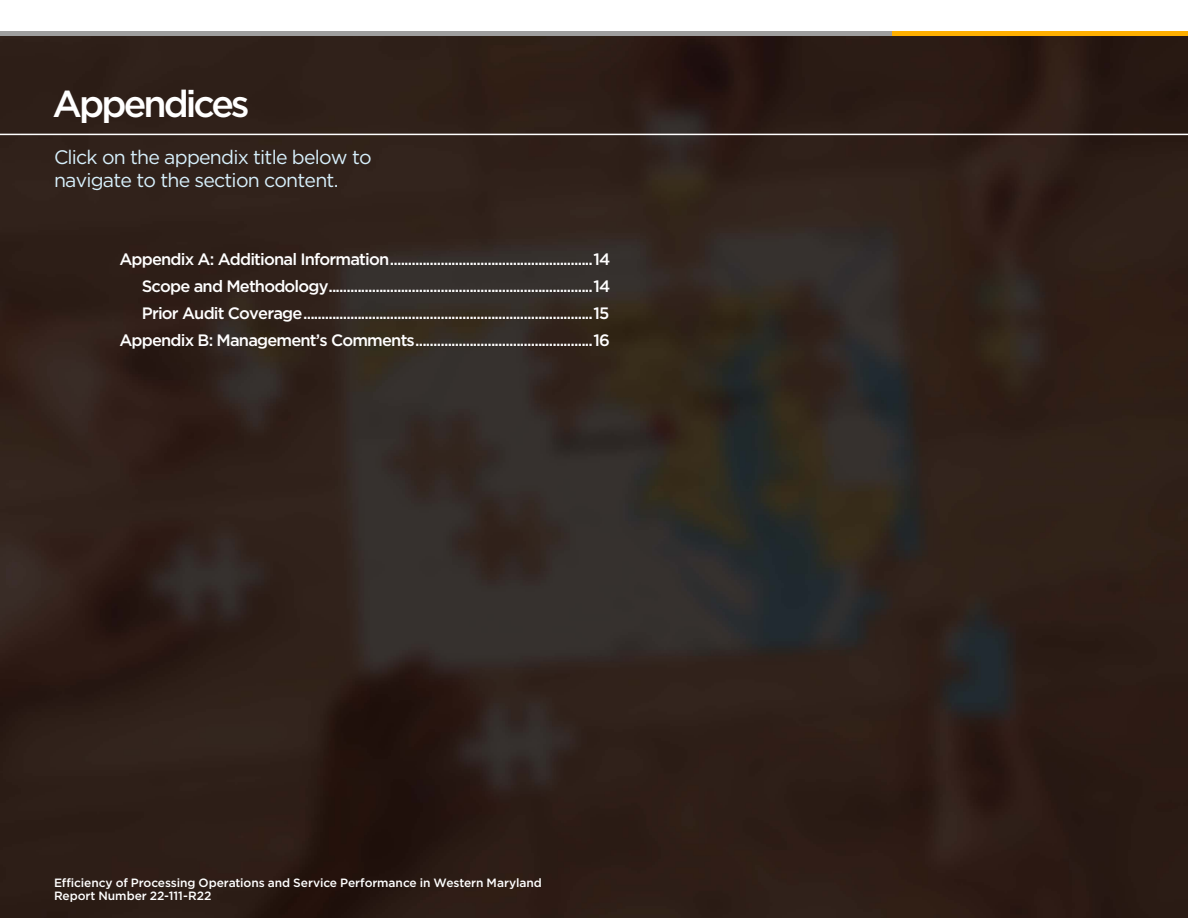
<style>
.page{position:relative;width:1188px;height:918px;background:#fff}
.page>*{position:absolute;margin:0;border:0;box-sizing:border-box;transform-origin:0 0}
.t1{font:500 37.5px "Gotham";letter-spacing:-.08em;color:#fff}
.t2{font:19.5px/23.4px "Gotham";letter-spacing:-.04em;color:#d7f0fc}
.t3{font:500 16.5px/27px "Gotham";letter-spacing:-.05em;color:#fff;text-align:right}
.t4{font:500 12px/13.5px "Gotham";letter-spacing:-.005em;color:#fff}
</style>
<div class="page">
<img style="left:0;top:31px;width:1188px;height:887px">
<hr style="left:0;top:134px;width:1188px;height:1px;background:#fff">
<hr style="left:0;top:32px;width:1188px;height:4px;background:#9e9e9e">
<hr style="left:893px;top:32px;width:295px;height:4px;background:#ffaf00">
<h1 class="t1" style="left:52px;top:83px;width:199px">Appendices</h1>
<p class="t2" style="left:54px;top:145px;width:319px">Click on the appendix title below to navigate to the section content.</p>
<p class="t3" style="left:119px;top:245px;width:492px">Appendix A: Additional Information........................................................14<br>Scope and Methodology.........................................................................14<br>Prior Audit Coverage................................................................................15<br>Appendix B: Management’s Comments.................................................16</p>
<p class="t4" style="left:54px;top:875px;width:489px">Efficiency of Processing Operations and Service Performance in Western Maryland<br>Report Number 22-111-R22</p>
</div>
